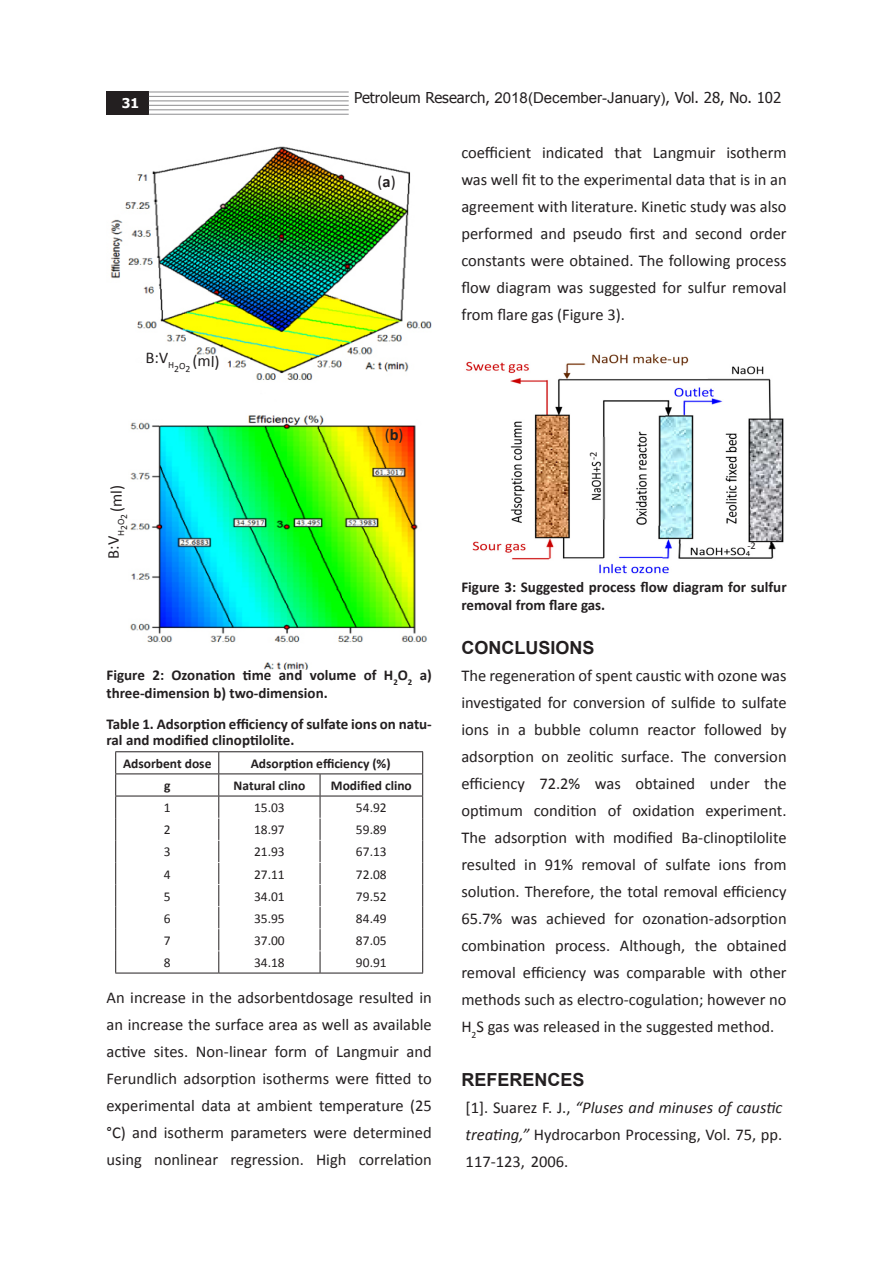
<style>
.page{position:relative;width:893px;height:1263px;background:#fff}
.page>*{position:absolute;margin:0;border:0;box-sizing:border-box;transform-origin:0 0}
.t1{font:700 18px "Arial";color:#231f20}
.t2{font:16.5px/27px "Calibri";color:#231f20;text-align:justify}
.t3{font:700 15px/18px "Calibri";color:#231f20}
.t4{font:15px "Tahoma";color:#231f20}
.t5{font:13.5px "Calibri";color:#231f20}
.t6{font:700 13.5px "Calibri";color:#231f20}
.t7{font:700 13.5px "Tahoma";color:#fff}
.t8{font:10.5px "Calibri";color:#231f20}
.s1{font-family:"Arial"}
.s2{font-weight:700}
.s3{font-style:italic}
</style>
<div class="page">
<div style="left:106px;top:91px;width:43px;height:24px;background:#231f20"></div>
<hr style="left:149px;top:91px;width:200px;height:2px;background:#99999b">
<hr style="left:149px;top:96px;width:200px;height:1px;background:#99999b">
<hr style="left:149px;top:100px;width:200px;height:1px;background:#99999b">
<hr style="left:149px;top:114px;width:200px;height:1px;background:#99999b">
<hr style="left:149px;top:109px;width:200px;height:1px;background:#99999b">
<hr style="left:149px;top:105px;width:200px;height:1px;background:#99999b">
<img style="left:110px;top:146px;width:322px;height:523px">
<hr style="left:115px;top:751px;width:104px;height:1px;background:#231f20">
<hr style="left:219px;top:751px;width:101px;height:1px;background:#231f20">
<hr style="left:320px;top:751px;width:103px;height:1px;background:#231f20">
<hr style="left:115px;top:773px;width:104px;height:1px;background:#231f20">
<hr style="left:219px;top:773px;width:101px;height:1px;background:#231f20">
<hr style="left:320px;top:773px;width:103px;height:1px;background:#231f20">
<hr style="left:115px;top:796px;width:104px;height:1px;background:#231f20">
<hr style="left:219px;top:796px;width:101px;height:1px;background:#231f20">
<hr style="left:320px;top:796px;width:103px;height:1px;background:#231f20">
<svg style="left:115px;top:752px;width:1px;height:221px"></svg>
<svg style="left:218px;top:752px;width:1px;height:221px"></svg>
<svg style="left:320px;top:774px;width:1px;height:199px"></svg>
<svg style="left:422px;top:752px;width:1px;height:221px"></svg>
<hr style="left:115px;top:973px;width:104px;height:1px;background:#231f20">
<hr style="left:219px;top:973px;width:101px;height:1px;background:#231f20">
<hr style="left:320px;top:973px;width:103px;height:1px;background:#231f20">
<img style="left:466px;top:354px;width:318px;height:220px">
<p class="t7" style="left:122px;top:94px;width:19px">31</p>
<p class="t4" style="left:354px;top:87px;width:429px">Petroleum Research, <span class="s1">2018(December-January)</span>, Vol. 28, No. 102</p>
<p class="t2" style="left:146px;top:347px;width:76px;rotate:1deg">B:V<sub>H2O2</sub> (ml)</p>
<p class="t2" style="left:103px;top:559px;width:76px;rotate:-90deg">B:V<sub>H2O2</sub> (ml)</p>
<p class="t2" style="left:378px;top:168px;width:20px">(<span class="s2">a</span>)</p>
<p class="t2" style="left:385px;top:421px;width:20px">(<span class="s2">b</span>)</p>
<p class="t3" style="left:107px;top:666px;width:327px">Figure 2: Ozonation time and volume of H<sub>2</sub>O<sub>2</sub> a) three-dimension b) two-dimension.</p>
<p class="t3" style="left:107px;top:716px;width:327px;line-height:16.2px">Table 1. Adsorption efficiency of sulfate ions on natu&shy;ral and modified clinoptilolite.</p>
<p class="t6" style="left:123px;top:755px;width:90px">Adsorbent dose</p>
<p class="t6" style="left:251px;top:755px;width:141px">Adsorption efficiency (%)</p>
<p class="t6" style="left:164px;top:777px;width:8px">g</p>
<p class="t6" style="left:234px;top:777px;width:73px">Natural clino</p>
<p class="t6" style="left:331px;top:777px;width:82px">Modified clino</p>
<p class="t5" style="left:164px;top:799px;width:8px">1</p>
<p class="t5" style="left:254px;top:799px;width:32px">15.03</p>
<p class="t5" style="left:356px;top:799px;width:32px">54.92</p>
<p class="t5" style="left:164px;top:821px;width:8px">2</p>
<p class="t5" style="left:254px;top:821px;width:32px">18.97</p>
<p class="t5" style="left:356px;top:821px;width:32px">59.89</p>
<p class="t5" style="left:164px;top:843px;width:8px">3</p>
<p class="t5" style="left:254px;top:843px;width:32px">21.93</p>
<p class="t5" style="left:356px;top:843px;width:32px">67.13</p>
<p class="t5" style="left:164px;top:865px;width:8px">4</p>
<p class="t5" style="left:254px;top:865px;width:32px">27.11</p>
<p class="t5" style="left:356px;top:865px;width:32px">72.08</p>
<p class="t5" style="left:164px;top:888px;width:8px">5</p>
<p class="t5" style="left:254px;top:888px;width:32px">34.01</p>
<p class="t5" style="left:356px;top:888px;width:32px">79.52</p>
<p class="t5" style="left:164px;top:910px;width:8px">6</p>
<p class="t5" style="left:254px;top:910px;width:32px">35.95</p>
<p class="t5" style="left:356px;top:910px;width:32px">84.49</p>
<p class="t5" style="left:164px;top:932px;width:8px">7</p>
<p class="t5" style="left:254px;top:932px;width:32px">37.00</p>
<p class="t5" style="left:356px;top:932px;width:32px">87.05</p>
<p class="t5" style="left:164px;top:954px;width:8px">8</p>
<p class="t5" style="left:254px;top:954px;width:32px">34.18</p>
<p class="t5" style="left:356px;top:954px;width:32px">90.91</p>
<p class="t2" style="left:107px;top:984px;width:327px">An increase in the adsorbentdosage resulted in an increase the surface area as well as available active sites. Non-linear form of Langmuir and Ferundlich adsorption isotherms were fitted to experimental data at ambient temperature (25 °C) and isotherm parameters were determined using nonlinear regression. High correlation</p>
<p class="t2" style="left:461px;top:139px;width:327px">coefficient indicated that Langmuir isotherm was well fit to the experimental data that is in an agreement with literature. Kinetic study was also performed and pseudo first and second order constants were obtained. The following process flow diagram was suggested for sulfur removal from flare gas (Figure 3).</p>
<p class="t8" style="left:587px;top:460px;width:10px;rotate:-90deg">-2</p>
<p class="t8" style="left:747px;top:539px;width:10px">-2</p>
<p class="t3" style="left:461px;top:578px;width:327px">Figure 3: Suggested process flow diagram for sulfur removal from flare gas.</p>
<p class="t1" style="left:461px;top:636px;width:135px">CONCLUSIONS</p>
<p class="t2" style="left:461px;top:662px;width:327px">The regeneration of spent caustic with ozone was investigated for conversion of sulfide to sulfate ions in a bubble column reactor followed by adsorption on zeolitic surface. The conversion efficiency 72.2% was obtained under the optimum condition of oxidation experiment.<br>The adsorption with modified Ba-clinoptilolite resulted in 91% removal of sulfate ions from solution. Therefore, the total removal efficiency 65.7% was achieved for ozonation-adsorption combination process. Although, the obtained removal efficiency was comparable with other methods such as electro-cogulation; however no H<sub>2</sub>S gas was released in the suggested method.</p>
<p class="t1" style="left:461px;top:1068px;width:125px">REFERENCES</p>
<p class="t2" style="left:466px;top:1094px;width:318px">[1]. Suarez F. J., <span class="s3">“Pluses and minuses of caustic treating,”</span> Hydrocarbon Processing, Vol. 75, pp.<br>117-123, 2006.</p>
</div>
